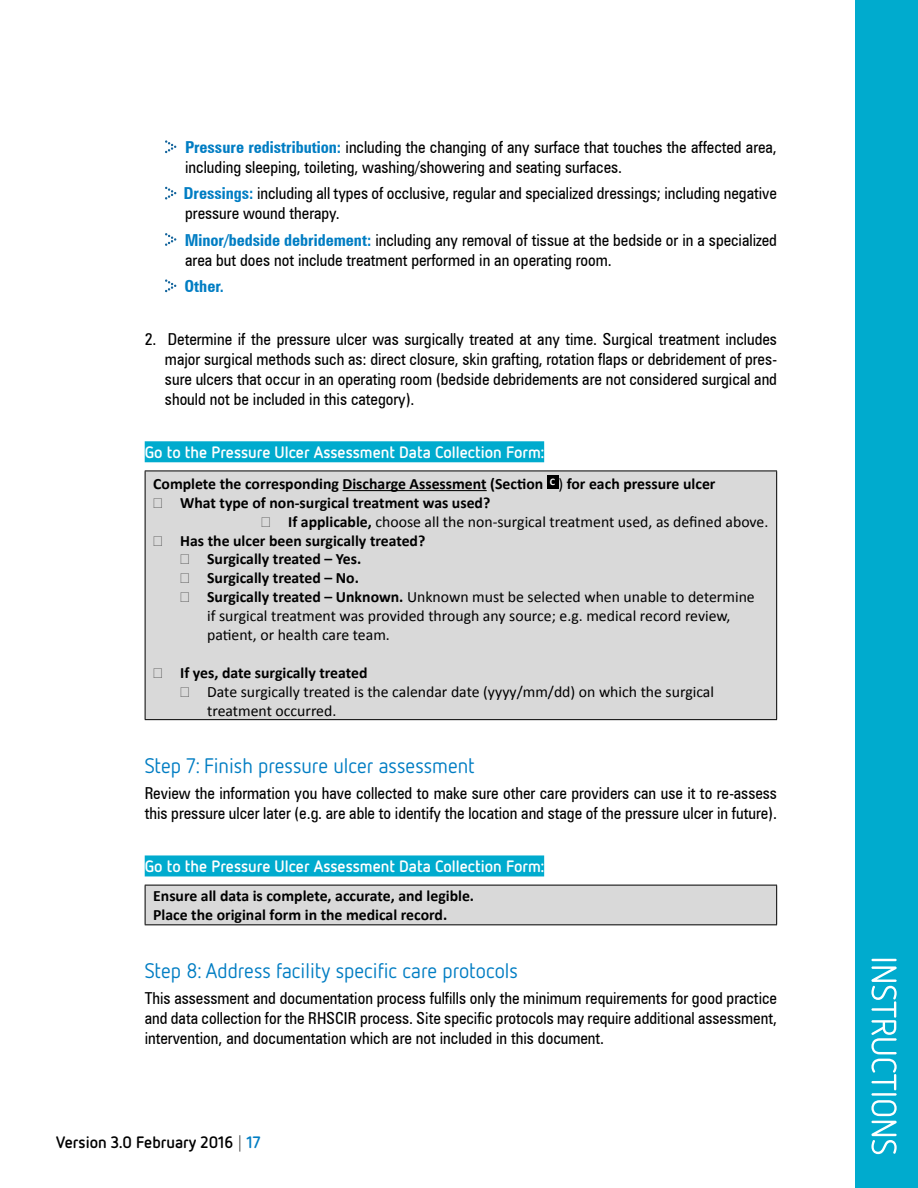
<style>
.page{position:relative;width:918px;height:1188px;background:#fff}
.page>*{position:absolute;margin:0;border:0;box-sizing:border-box;transform-origin:0 0}
.t1{font:21px "Netto OT";color:#007dc3}
.t2{font:condensed 16.5px/19.8px "Zurich BT";color:#000}
.t3{font:700 16.5px "Netto OT";color:#fff}
.t4{font:700 16.5px "Netto OT";color:#000}
.t5{font:700 condensed 16.5px "Zurich BT";color:#007dc3}
.t6{font:15.75px/18.9px "Calibri";color:#000}
.t7{font:700 15.75px/18.9px "Calibri";color:#000}
.s1{font-weight:700;color:#007dc3}
.s2{font-weight:400}
.s3{font-weight:700}
.s4{font-weight:300}
.s5{color:#007dc3}
</style>
<div class="page">
<div style="left:145px;top:441px;width:399px;height:21px;background:#00abce"></div>
<div style="left:145px;top:855px;width:399px;height:21px;background:#00abce"></div>
<svg style="left:165px;top:140px;width:12px;height:13px"></svg>
<svg style="left:165px;top:187px;width:12px;height:13px"></svg>
<svg style="left:165px;top:233px;width:12px;height:13px"></svg>
<svg style="left:165px;top:279px;width:12px;height:13px"></svg>
<div style="left:145px;top:471px;width:632px;height:249px;background:#d9d9d9"></div>
<hr style="left:145px;top:471px;width:632px;height:1px;background:#000">
<hr style="left:145px;top:719px;width:632px;height:1px;background:#000">
<hr style="left:145px;top:471px;width:1px;height:248px;background:#000">
<hr style="left:776px;top:471px;width:1px;height:248px;background:#000">
<hr style="left:342px;top:490px;width:145px;height:1px;background:#000">
<div style="left:547px;top:475px;width:11px;height:14px;background:#000"></div>
<div style="left:145px;top:885px;width:632px;height:40px;background:#d9d9d9"></div>
<hr style="left:145px;top:885px;width:632px;height:1px;background:#000">
<hr style="left:145px;top:924px;width:632px;height:1px;background:#000">
<hr style="left:145px;top:885px;width:1px;height:39px;background:#000">
<hr style="left:776px;top:885px;width:1px;height:39px;background:#000">
<div style="left:855px;top:0;width:63px;height:1188px;background:#00abce"></div>
<svg style="left:871px;top:959px;width:26px;height:195px"></svg>
<p class="t2" style="left:185px;top:137px;width:593px"><span class="s1">Pressure redistribution:</span> including the changing of any surface that touches the affected area, including sleeping, toileting, washing/showering and seating surfaces.</p>
<p class="t2" style="left:183px;top:184px;width:595px"><span class="s1">Dressings:</span> including all types of occlusive, regular and specialized dressings; including negative pressure wound therapy.</p>
<p class="t2" style="left:185px;top:230px;width:594px"><span class="s1">Minor/bedside debridement:</span> including any removal of tissue at the bedside or in a specialized area but does not include treatment performed in an operating room.</p>
<p class="t5" style="left:185px;top:276px;width:41px">Other.</p>
<p class="t2" style="left:165px;top:329px;width:614px;text-align:justify;text-indent:-20px">2. Determine if the pressure ulcer was surgically treated at any time. Surgical treatment includes major surgical methods such as: direct closure, skin grafting, rotation flaps or debridement of pres&shy;sure ulcers that occur in an operating room (bedside debridements are not considered surgical and should not be included in this category).</p>
<p class="t3" style="left:145px;top:442px;width:401px">Go to the Pressure Ulcer Assessment Data Collection Form:</p>
<p class="t7" style="left:153px;top:474px;width:564px">Complete the corresponding Discharge Assessment (Section <sup>C</sup> <span class="s2">)</span> for each pressure ulcer</p>
<p class="t7" style="left:180px;top:493px;width:312px">What type of non-surgical treatment was used?</p>
<p class="t6" style="left:288px;top:512px;width:482px"><span class="s3">If applicable,</span> choose all the non-surgical treatment used, as defined above.</p>
<p class="t7" style="left:180px;top:531px;width:247px">Has the ulcer been surgically treated?</p>
<p class="t7" style="left:207px;top:550px;width:156px">Surgically treated – Yes.</p>
<p class="t7" style="left:207px;top:569px;width:153px">Surgically treated – No.</p>
<p class="t6" style="left:207px;top:588px;width:549px"><span class="s3">Surgically treated – Unknown.</span> Unknown must be selected when unable to determine</p>
<p class="t6" style="left:207px;top:606px;width:525px">if surgical treatment was provided through any source; e.g. medical record review,</p>
<p class="t6" style="left:207px;top:625px;width:184px">patient, or health care team.</p>
<p class="t7" style="left:180px;top:663px;width:189px">If yes, date surgically treated</p>
<p class="t6" style="left:207px;top:682px;width:508px">Date surgically treated is the calendar date (yyyy/mm/dd) on which the surgical treatment occurred.</p>
<p class="t1" style="left:145px;top:752px;width:332px">Step 7: Finish pressure ulcer assessment</p>
<p class="t2" style="left:145px;top:783px;width:634px">Review the information you have collected to make sure other care providers can use it to re-assess this pressure ulcer later (e.g. are able to identify the location and stage of the pressure ulcer in future).</p>
<p class="t3" style="left:145px;top:856px;width:401px">Go to the Pressure Ulcer Assessment Data Collection Form:</p>
<p class="t7" style="left:153px;top:887px;width:322px">Ensure all data is complete, accurate, and legible.<br>Place the original form in the medical record.</p>
<p class="t1" style="left:145px;top:957px;width:375px">Step 8: Address facility specific care protocols</p>
<p class="t2" style="left:145px;top:988px;width:634px;text-align:justify">This assessment and documentation process fulfills only the minimum requirements for good practice and data collection for the RHSCIR process. Site specific protocols may require additional assessment, intervention, and documentation which are not included in this document.</p>
<p class="t4" style="left:56px;top:1132px;width:206px">Version 3.0 February 2016 <span class="s4">|</span> <span class="s5">17</span></p>
</div>
